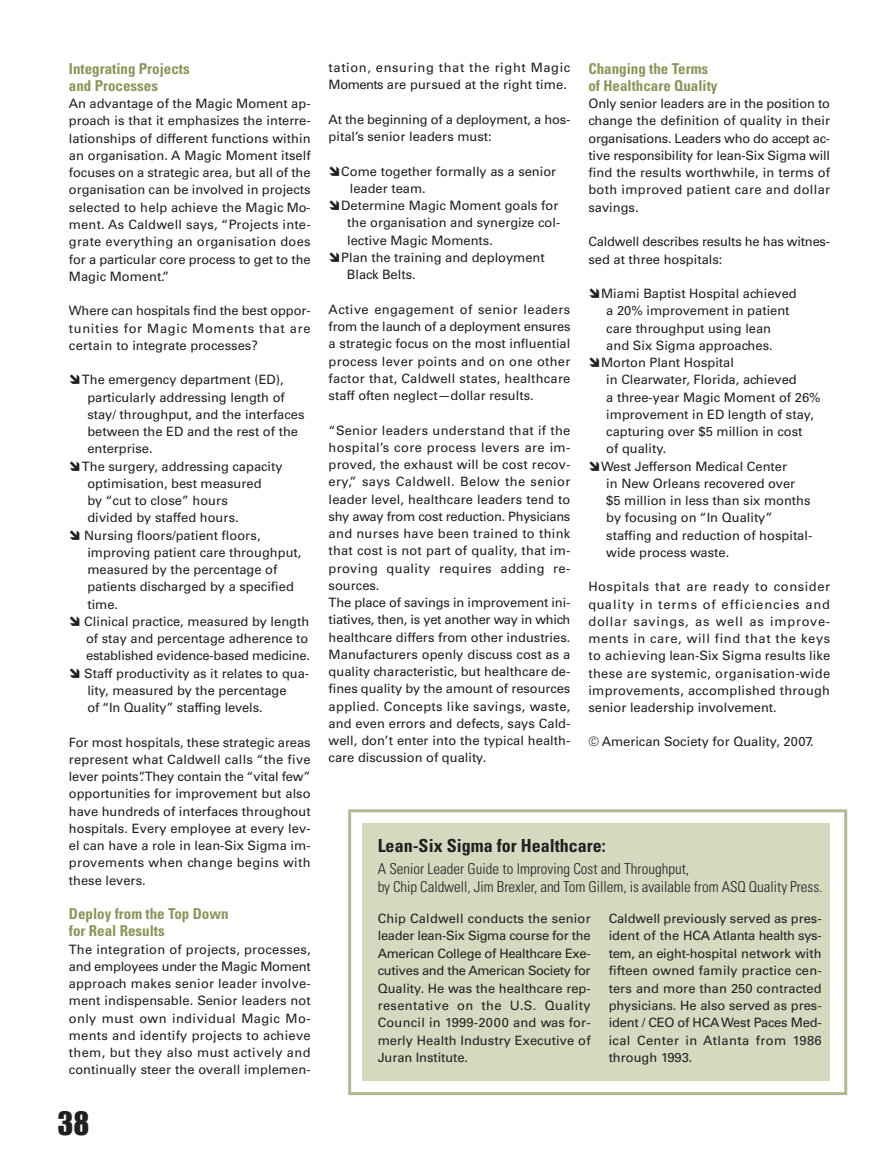
<style>
.page{position:relative;width:893px;height:1174px;background:#fff}
.page>*{position:absolute;margin:0;border:0;box-sizing:border-box;transform-origin:0 0}
.t1{font:33px "Impact";color:#231f20}
.t2{font:700 condensed 18px "Univers";color:#231f20}
.t3{font:300 condensed 15px/17.4px "Univers";color:#231f20}
.t4{font:700 condensed 15px/17.2px "Univers";color:#8b9559}
.t5{font:12.9px/17.2px "Univers";color:#231f20;text-align:justify}
.t6{font:12.9px/17.2px "Univers";letter-spacing:.05em;color:#231f20}
</style>
<div class="page">
<svg style="left:348px;top:809px;width:500px;height:287px;background:#d9dcc6"></svg>
<p class="t4" style="left:69px;top:61px;width:122px">Integrating Projects and Processes</p>
<p class="t5" style="left:69px;top:96px;width:243px">An advantage of the Magic Moment ap&shy;proach is that it emphasizes the interre&shy;lationships of different functions within an organisation. A Magic Moment itself focuses on a strategic area, but all of the organisation can be involved in projects selected to help achieve the Magic Mo&shy;ment. As Caldwell says, “Projects inte&shy;grate everything an organisation does for a particular core process to get to the Magic Moment.”</p>
<p class="t5" style="left:69px;top:303px;width:243px">Where can hospitals find the best oppor&shy;tunities for Magic Moments that are certain to integrate processes?</p>
<p class="t5" style="left:82px;top:372px;width:203px">The emergency department (ED),</p>
<p class="t5" style="left:87px;top:389px;width:199px">particularly addressing length of</p>
<p class="t5" style="left:87px;top:407px;width:219px">stay/ throughput, and the interfaces</p>
<p class="t5" style="left:87px;top:424px;width:212px">between the ED and the rest of the</p>
<p class="t5" style="left:87px;top:441px;width:67px">enterprise.</p>
<p class="t5" style="left:82px;top:458px;width:202px">The surgery, addressing capacity</p>
<p class="t5" style="left:87px;top:476px;width:176px">optimisation, best measured</p>
<p class="t5" style="left:87px;top:493px;width:142px">by “cut to close” hours</p>
<p class="t5" style="left:87px;top:510px;width:153px">divided by staffed hours.</p>
<p class="t5" style="left:84px;top:527px;width:178px">Nursing floors/patient floors,</p>
<p class="t5" style="left:87px;top:545px;width:216px">improving patient care throughput,</p>
<p class="t5" style="left:87px;top:562px;width:191px">measured by the percentage of</p>
<p class="t5" style="left:87px;top:579px;width:208px">patients discharged by a specified</p>
<p class="t5" style="left:87px;top:596px;width:32px">time.</p>
<p class="t5" style="left:84px;top:614px;width:227px">Clinical practice, measured by length</p>
<p class="t5" style="left:86px;top:631px;width:224px">of stay and percentage adherence to</p>
<p class="t5" style="left:86px;top:648px;width:225px">established evidence-based medicine.</p>
<p class="t5" style="left:84px;top:665px;width:226px">Staff productivity as it relates to qua-</p>
<p class="t5" style="left:87px;top:683px;width:201px">lity, measured by the percentage</p>
<p class="t5" style="left:87px;top:700px;width:177px">of “In Quality” staffing levels.</p>
<p class="t5" style="left:69px;top:734px;width:243px">For most hospitals, these strategic areas represent what Caldwell calls “the five lever points”. They contain the “vital few” opportunities for improvement but also have hundreds of interfaces throughout hospitals. Every employee at every lev&shy;el can have a role in lean-Six Sigma im&shy;provements when change begins with these levers.</p>
<p class="t4" style="left:69px;top:907px;width:161px">Deploy from the Top Down for Real Results</p>
<p class="t5" style="left:69px;top:941px;width:243px">The integration of projects, processes, and employees under the Magic Moment approach makes senior leader involve&shy;ment indispensable. Senior leaders not only must own individual Magic Mo&shy;ments and identify projects to achieve them, but they also must actively and continually steer the overall implemen-</p>
<p class="t1" style="left:58px;top:1111px;width:33px">38</p>
<p class="t6" style="left:329px;top:60px;width:243px">tation, ensuring that the right Magic<br>Moments are pursued at the right time.</p>
<p class="t5" style="left:329px;top:112px;width:243px">At the beginning of a deployment, a hos&shy;pital’s senior leaders must:</p>
<p class="t5" style="left:341px;top:164px;width:217px">Come together formally as a senior</p>
<p class="t5" style="left:350px;top:181px;width:77px">leader team.</p>
<p class="t5" style="left:341px;top:198px;width:219px">Determine Magic Moment goals for</p>
<p class="t5" style="left:347px;top:215px;width:215px">the organisation and synergize col-</p>
<p class="t5" style="left:347px;top:233px;width:147px">lective Magic Moments.</p>
<p class="t5" style="left:341px;top:250px;width:205px">Plan the training and deployment</p>
<p class="t5" style="left:347px;top:267px;width:70px">Black Belts.</p>
<p class="t5" style="left:329px;top:302px;width:243px">Active engagement of senior leaders from the launch of a deployment ensures a strategic focus on the most influential process lever points and on one other factor that, Caldwell states, healthcare staff often neglect—dollar results.</p>
<p class="t5" style="left:329px;top:422px;width:243px;text-align:left">“Senior leaders understand that if the hospital’s core process levers are im&shy;proved, the exhaust will be cost recov&shy;ery,” says Caldwell. Below the senior leader level, healthcare leaders tend to shy away from cost reduction. Physicians and nurses have been trained to think that cost is not part of quality, that im&shy;proving quality requires adding re&shy;sources.<br>The place of savings in improvement ini&shy;tiatives, then, is yet another way in which healthcare differs from other industries.<br>Manufacturers openly discuss cost as a quality characteristic, but healthcare de&shy;fines quality by the amount of resources applied. Concepts like savings, waste, and even errors and defects, says Cald&shy;well, don’t enter into the typical health&shy;care discussion of quality.</p>
<p class="t4" style="left:588px;top:61px;width:131px">Changing the Terms of Healthcare Quality</p>
<p class="t5" style="left:588px;top:96px;width:243px">Only senior leaders are in the position to change the definition of quality in their organisations. Leaders who do accept ac&shy;tive responsibility for lean-Six Sigma will find the results worthwhile, in terms of both improved patient care and dollar savings.</p>
<p class="t5" style="left:588px;top:234px;width:243px">Caldwell describes results he has witnes&shy;sed at three hospitals:</p>
<p class="t5" style="left:601px;top:286px;width:197px">Miami Baptist Hospital achieved</p>
<p class="t5" style="left:606px;top:303px;width:185px">a 20% improvement in patient</p>
<p class="t5" style="left:606px;top:320px;width:166px">care throughput using lean</p>
<p class="t5" style="left:606px;top:338px;width:168px">and Six Sigma approaches.</p>
<p class="t5" style="left:601px;top:355px;width:134px">Morton Plant Hospital</p>
<p class="t5" style="left:606px;top:372px;width:192px">in Clearwater, Florida, achieved</p>
<p class="t5" style="left:606px;top:389px;width:216px">a three-year Magic Moment of 26%</p>
<p class="t5" style="left:606px;top:407px;width:209px">improvement in ED length of stay,</p>
<p class="t5" style="left:606px;top:424px;width:198px">capturing over $5 million in cost</p>
<p class="t5" style="left:606px;top:441px;width:62px">of quality.</p>
<p class="t5" style="left:601px;top:458px;width:188px">West Jefferson Medical Center</p>
<p class="t5" style="left:606px;top:476px;width:190px">in New Orleans recovered over</p>
<p class="t5" style="left:606px;top:493px;width:206px">$5 million in less than six months</p>
<p class="t5" style="left:606px;top:510px;width:168px">by focusing on “In Quality”</p>
<p class="t5" style="left:606px;top:527px;width:207px">staffing and reduction of hospital-</p>
<p class="t5" style="left:606px;top:545px;width:125px">wide process waste.</p>
<p class="t5" style="left:588px;top:579px;width:243px">Hospitals that are ready to consider quality in terms of efficiencies and dollar savings, as well as improve&shy;ments in care, will find that the keys to achieving lean-Six Sigma results like these are systemic, organisation-wide improvements, accomplished through senior leadership involvement.</p>
<p class="t5" style="left:588px;top:734px;width:227px">© American Society for Quality, 2007.</p>
<p class="t2" style="left:378px;top:838px;width:229px">Lean-Six Sigma for Healthcare:</p>
<p class="t3" style="left:378px;top:861px;width:446px">A Senior Leader Guide to Improving Cost and Throughput,<br>by Chip Caldwell, Jim Brexler, and Tom Gillem, is available from ASQ Quality Press.</p>
<p class="t5" style="left:378px;top:911px;width:214px">Chip Caldwell conducts the senior leader lean-Six Sigma course for the American College of Healthcare Exe&shy;cutives and the American Society for Quality. He was the healthcare rep&shy;resentative on the U.S. Quality Council in 1999-2000 and was for&shy;merly Health Industry Executive of Juran Institute.</p>
<p class="t5" style="left:609px;top:911px;width:214px">Caldwell previously served as pres&shy;ident of the HCA Atlanta health sys&shy;tem, an eight-hospital network with fifteen owned family practice cen&shy;ters and more than 250 contracted physicians. He also served as pres&shy;ident / CEO of HCA West Paces Med&shy;ical Center in Atlanta from 1986 through 1993.</p>
</div>
